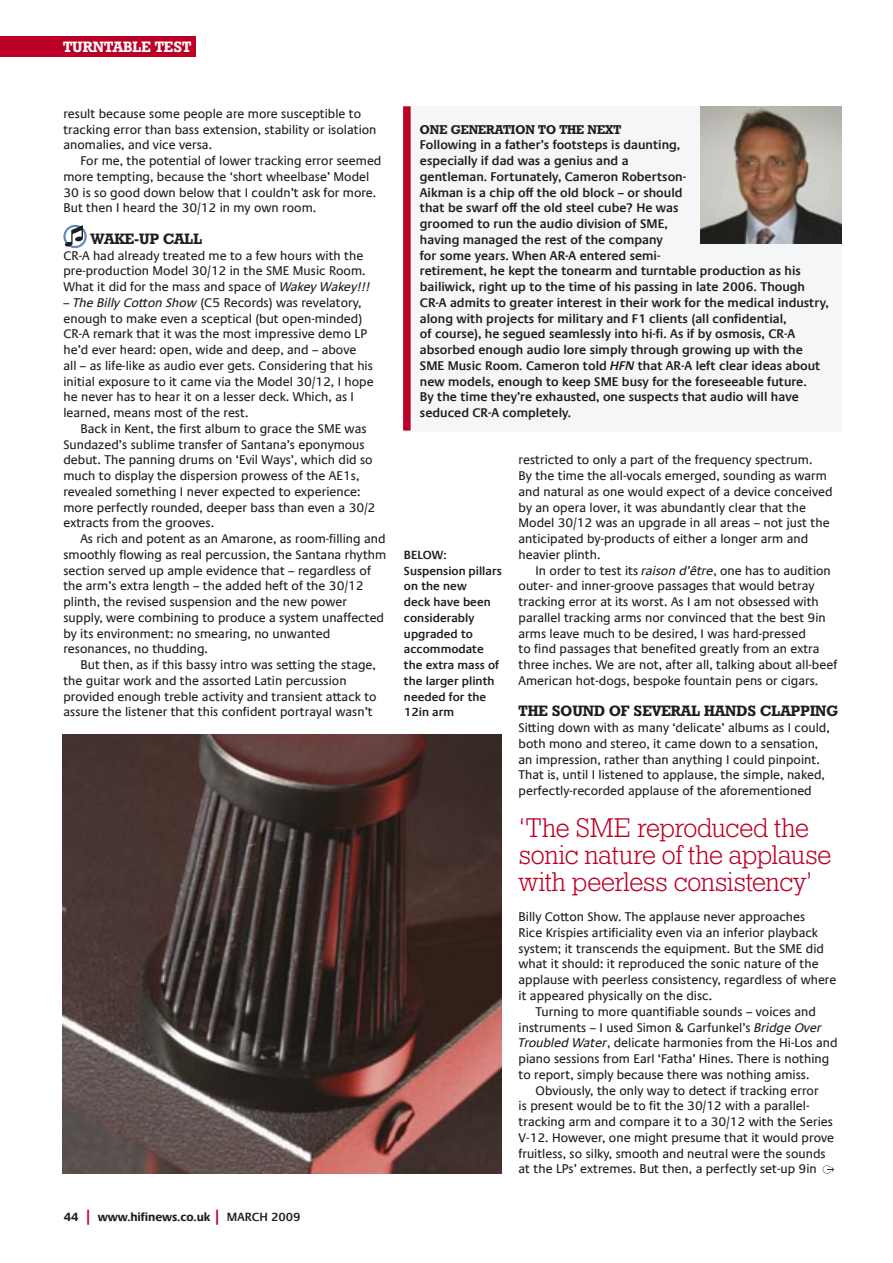
<style>
.page{position:relative;width:893px;height:1263px;background:#fff}
.page>*{position:absolute;margin:0;border:0;box-sizing:border-box;transform-origin:0 0}
.t1{font:27px/27px "Geometric Slab 712 BT Light A";letter-spacing:-.01em;color:#bb0025}
.t2{font:15px "Geometric Slab 712 BT Bold A";color:#1f1d1f}
.t3{font:15px "Geometric Slab 712 BT Bold A";color:#fff}
.t4{font:12.75px/15.8px "Praxis Com";color:#1f1d1f}
.t5{font:600 12.75px/15.8px "Praxis Com";color:#1f1d1f}
.t6{font:12.75px "Geometric Slab 712 BT Bold A";color:#1f1d1f}
.t7{font:600 12px/15.8px "Praxis Com";color:#1f1d1f}
.t8{font:700 12px "Praxis Com";letter-spacing:-.01em;color:#1f1d1f}
.s1{font-style:italic}
.s2{font-weight:800;font-size:15px;color:#bb0025}
.s3{font-weight:600}
</style>
<div class="page">
<div style="left:404px;top:106px;width:438px;height:326px;background:#f4f6f8"></div>
<img style="left:700px;top:106px;width:142px;height:137px">
<div style="left:63px;top:225px;width:24px;height:23px;border:2px solid #6887b9;border-radius:50%"></div>
<svg style="left:65px;top:225px;width:18px;height:22px"></svg>
<img style="left:63px;top:735px;width:439px;height:439px">
<div style="left:403px;top:106px;width:8px;height:325px;background:#bb0025"></div>
<svg style="left:823px;top:1165px;width:11px;height:9px"></svg>
<div style="left:0;top:36px;width:196px;height:20px;background:#bb0025"></div>
<p class="t3" style="left:63px;top:38px;width:130px">TURNTABLE TEST</p>
<p class="t4" style="left:63px;top:106px;width:315px">result because some people are more susceptible to tracking error than bass extension, stability or isolation anomalies, and vice versa.</p>
<p class="t4" style="left:63px;top:153px;width:320px;text-indent:17px">For me, the potential of lower tracking error seemed more tempting, because the ‘short wheelbase’ Model 30 is so good down below that I couldn’t ask for more.<br>But then I heard the 30/12 in my own room.</p>
<p class="t2" style="left:91px;top:229px;width:113px">WAKE-UP CALL</p>
<p class="t4" style="left:63px;top:247px;width:308px">CR-A had already treated me to a few hours with the pre-production Model 30/12 in the SME Music Room.<br>What it did for the mass and space of <span class="s1">Wakey Wakey!!!</span></p>
<p class="t4" style="left:63px;top:295px;width:312px"><span class="s1">– The Billy Cotton Show</span> (C5 Records) was revelatory, enough to make even a sceptical (but open-minded)<br>CR-A remark that it was the most impressive demo LP he’d ever heard: open, wide and deep, and – above<br>all – as life-like as audio ever gets. Considering that his initial exposure to it came via the Model 30/12, I hope he never has to hear it on a lesser deck. Which, as I learned, means most of the rest.</p>
<p class="t4" style="left:63px;top:421px;width:313px;text-indent:17px">Back in Kent, the first album to grace the SME was Sundazed’s sublime transfer of Santana’s eponymous debut. The panning drums on ‘Evil Ways’, which did so much to display the dispersion prowess of the AE1s, revealed something I never expected to experience: more perfectly rounded, deeper bass than even a 30/2 extracts from the grooves.</p>
<p class="t4" style="left:63px;top:531px;width:324px;text-indent:17px">As rich and potent as an Amarone, as room-filling and smoothly flowing as real percussion, the Santana rhythm section served up ample evidence that – regardless of the arm’s extra length – the added heft of the 30/12 plinth, the revised suspension and the new power supply, were combining to produce a system unaffected by its environment: no smearing, no unwanted resonances, no thudding.</p>
<p class="t4" style="left:63px;top:657px;width:315px;text-indent:17px">But then, as if this bassy intro was setting the stage, the guitar work and the assorted Latin percussion provided enough treble activity and transient attack to assure the listener that this confident portrayal wasn’t</p>
<p class="t8" style="left:64px;top:1209px;width:238px">44 <span class="s2">|</span> www.hifinews.co.uk <span class="s2">|</span> <span class="s3">MARCH 2009</span></p>
<p class="t6" style="left:420px;top:121px;width:203px">ONE GENERATION TO THE NEXT</p>
<p class="t5" style="left:420px;top:137px;width:410px">Following in a father’s footsteps is daunting,<br>especially if dad was a genius and a<br>gentleman. Fortunately, Cameron Robertson-<br>Aikman is a chip off the old block – or should<br>that be swarf off the old steel cube? He was<br>groomed to run the audio division of SME,<br>having managed the rest of the company<br>for some years. When AR-A entered semi-<br>retirement, he kept the tonearm and turntable production as his bailiwick, right up to the time of his passing in late 2006. Though CR-A admits to greater interest in their work for the medical industry, along with projects for military and F1 clients (all confidential,<br>of course), he segued seamlessly into hi-fi. As if by osmosis, CR-A absorbed enough audio lore simply through growing up with the SME Music Room. Cameron told <span class="s1">HFN</span> that AR-A left clear ideas about new models, enough to keep SME busy for the foreseeable future.<br>By the time they’re exhausted, one suspects that audio will have seduced CR-A completely.</p>
<p class="t7" style="left:404px;top:547px;width:99px">BELOW:<br>Suspension pillars on the new<br>deck have been considerably upgraded to accommodate the extra mass of the larger plinth needed for the<br>12in arm</p>
<p class="t4" style="left:519px;top:452px;width:316px">restricted to only a part of the frequency spectrum.<br>By the time the all-vocals emerged, sounding as warm and natural as one would expect of a device conceived by an opera lover, it was abundantly clear that the Model 30/12 was an upgrade in all areas – not just the anticipated by-products of either a longer arm and heavier plinth.</p>
<p class="t4" style="left:519px;top:562px;width:320px;text-indent:17px">In order to test its <span class="s1">raison d’être</span>, one has to audition outer- and inner-groove passages that would betray tracking error at its worst. As I am not obsessed with parallel tracking arms nor convinced that the best 9in arms leave much to be desired, I was hard-pressed<br>to find passages that benefited greatly from an extra three inches. We are not, after all, talking about all-beef American hot-dogs, bespoke fountain pens or cigars.</p>
<p class="t2" style="left:519px;top:702px;width:321px">THE SOUND OF SEVERAL HANDS CLAPPING</p>
<p class="t4" style="left:519px;top:720px;width:313px">Sitting down with as many ‘delicate’ albums as I could, both mono and stereo, it came down to a sensation, an impression, rather than anything I could pinpoint.<br>That is, until I listened to applause, the simple, naked, perfectly-recorded applause of the aforementioned</p>
<h1 class="t1" style="left:519px;top:814px;width:314px">‘The SME reproduced the sonic nature of the applause with peerless consistency’</h1>
<p class="t4" style="left:519px;top:909px;width:288px">Billy Cotton Show. The applause never approaches</p>
<p class="t4" style="left:519px;top:925px;width:301px">Rice Krispies artificiality even via an inferior playback</p>
<p class="t4" style="left:519px;top:940px;width:307px">system; it transcends the equipment. But the SME did</p>
<p class="t4" style="left:519px;top:956px;width:302px">what it should: it reproduced the sonic nature of the</p>
<p class="t4" style="left:519px;top:972px;width:319px">applause with peerless consistency, regardless of where</p>
<p class="t4" style="left:519px;top:988px;width:195px">it appeared physically on the disc.</p>
<p class="t4" style="left:536px;top:1003px;width:282px">Turning to more quantifiable sounds – voices and</p>
<p class="t4" style="left:519px;top:1019px;width:305px">instruments – I used Simon &amp; Garfunkel’s <span class="s1">Bridge Over</span></p>
<p class="t4" style="left:519px;top:1035px;width:321px"><span class="s1">Troubled Water</span>, delicate harmonies from the Hi-Los and</p>
<p class="t4" style="left:519px;top:1051px;width:312px">piano sessions from Earl ‘Fatha’ Hines. There is nothing</p>
<p class="t4" style="left:519px;top:1066px;width:292px">to report, simply because there was nothing amiss.</p>
<p class="t4" style="left:536px;top:1082px;width:285px">Obviously, the only way to detect if tracking error</p>
<p class="t4" style="left:519px;top:1098px;width:292px">is present would be to fit the 30/12 with a parallel-</p>
<p class="t4" style="left:519px;top:1114px;width:316px">tracking arm and compare it to a 30/12 with the Series</p>
<p class="t4" style="left:519px;top:1130px;width:317px">V-12. However, one might presume that it would prove</p>
<p class="t4" style="left:519px;top:1145px;width:309px">fruitless, so silky, smooth and neutral were the sounds</p>
<p class="t4" style="left:519px;top:1161px;width:300px">at the LPs’ extremes. But then, a perfectly set-up 9in</p>
</div>
